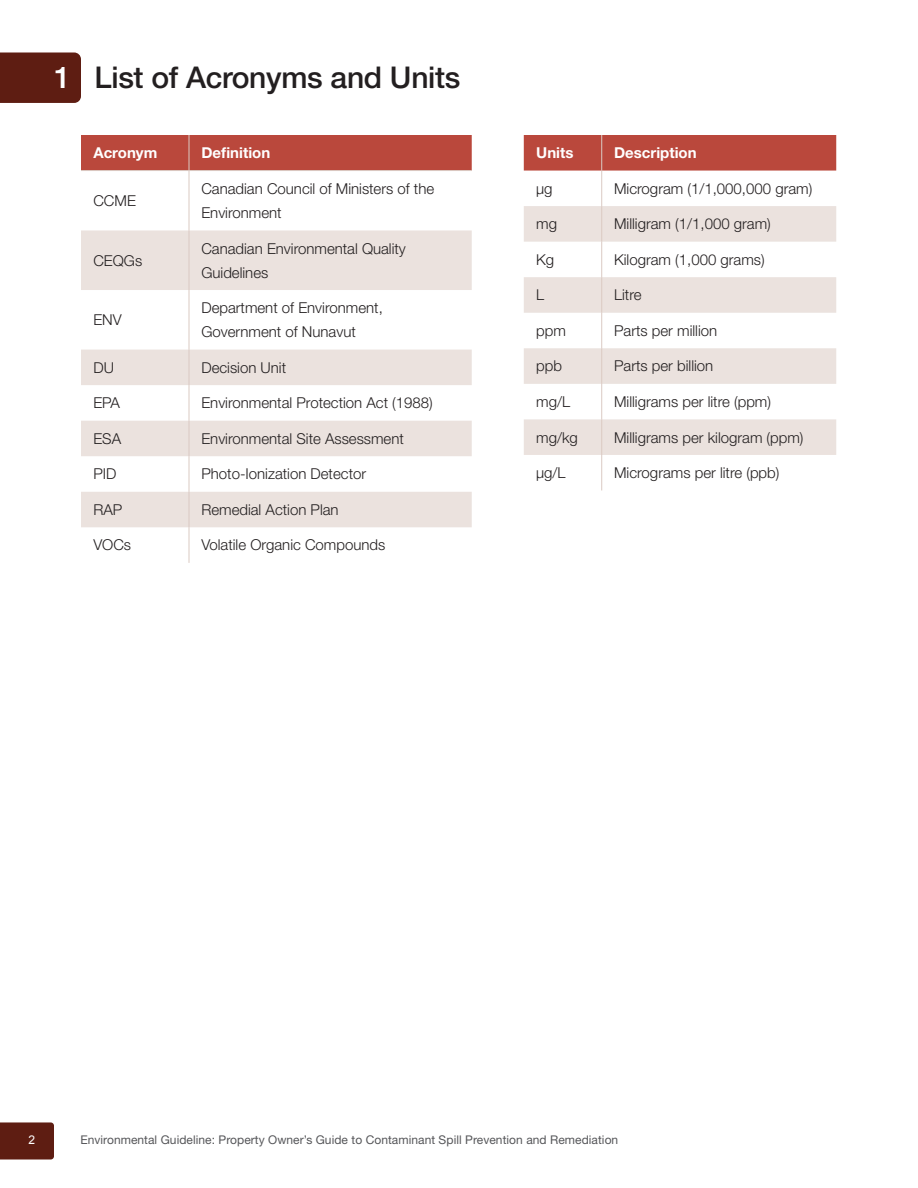
<style>
.page{position:relative;width:918px;height:1188px;background:#fff}
.page>*{position:absolute;margin:0;border:0;box-sizing:border-box;transform-origin:0 0}
.t1{font:500 30px "Helvetica Neue LT Std";letter-spacing:-.01em;color:#231f20}
.t2{font:300 15px/24px "Helvetica Neue LT Std";color:#231f20}
.t3{font:700 15px "Helvetica Neue LT Std";color:#fff}
.t4{font:12px "Helvetica Neue LT Std";letter-spacing:.005em;color:#555659}
.t5{font:12px "Arial";color:#fff}
.s1{color:#fff}
</style>
<div class="page">
<div style="left:0;top:1122px;width:54px;height:38px;background:#5e1d12"></div>
<div style="left:0;top:52px;width:81px;height:51px;background:#5e1d12"></div>
<div style="left:81px;top:135px;width:391px;height:35px;background:#ba483c"></div>
<div style="left:81px;top:230px;width:391px;height:60px;background:#ebe2de"></div>
<svg style="left:81px;top:350px;width:391px;height:177px;fill:#ebe2de"></svg>
<hr style="left:189px;top:171px;width:1px;height:59px;background:#dbcac3">
<hr style="left:189px;top:230px;width:1px;height:60px;background:#dbcac3">
<hr style="left:189px;top:290px;width:1px;height:60px;background:#dbcac3">
<hr style="left:189px;top:350px;width:1px;height:35px;background:#dbcac3">
<hr style="left:189px;top:385px;width:1px;height:36px;background:#dbcac3">
<hr style="left:189px;top:421px;width:1px;height:35px;background:#dbcac3">
<hr style="left:189px;top:456px;width:1px;height:36px;background:#dbcac3">
<hr style="left:189px;top:492px;width:1px;height:35px;background:#dbcac3">
<hr style="left:189px;top:527px;width:1px;height:36px;background:#dbcac3">
<hr style="left:189px;top:135px;width:1px;height:35px;background:#dbcac3">
<hr style="left:81px;top:170px;width:108px;height:1px;background:#dbcac3">
<hr style="left:189px;top:170px;width:283px;height:1px;background:#dbcac3">
<div style="left:524px;top:135px;width:312px;height:36px;background:#ba483c"></div>
<svg style="left:524px;top:206px;width:312px;height:249px;fill:#ebe2de"></svg>
<hr style="left:601px;top:171px;width:1px;height:35px;background:#dbcac3">
<hr style="left:601px;top:206px;width:1px;height:36px;background:#dbcac3">
<hr style="left:601px;top:242px;width:1px;height:35px;background:#dbcac3">
<hr style="left:601px;top:277px;width:1px;height:36px;background:#dbcac3">
<hr style="left:601px;top:313px;width:1px;height:35px;background:#dbcac3">
<hr style="left:601px;top:348px;width:1px;height:36px;background:#dbcac3">
<hr style="left:601px;top:384px;width:1px;height:35px;background:#dbcac3">
<hr style="left:601px;top:419px;width:1px;height:36px;background:#dbcac3">
<hr style="left:601px;top:455px;width:1px;height:35px;background:#dbcac3">
<hr style="left:601px;top:135px;width:1px;height:36px;background:#dbcac3">
<h1 class="t1" style="left:54px;top:60px;width:408px"><span class="s1">1</span> List of Acronyms and Units</h1>
<p class="t3" style="left:93px;top:144px;width:65px">Acronym</p>
<p class="t3" style="left:201px;top:144px;width:70px">Definition</p>
<p class="t2" style="left:93px;top:188px;width:44px">CCME</p>
<p class="t2" style="left:201px;top:176px;width:234px">Canadian Council of Ministers of the<br>Environment</p>
<p class="t2" style="left:93px;top:248px;width:50px">CEQGs</p>
<p class="t2" style="left:93px;top:308px;width:30px">ENV</p>
<p class="t2" style="left:201px;top:236px;width:206px">Canadian Environmental Quality<br>Guidelines</p>
<p class="t2" style="left:201px;top:296px;width:183px">Department of Environment,<br>Government of Nunavut</p>
<p class="t2" style="left:93px;top:355px;width:22px">DU</p>
<p class="t2" style="left:201px;top:355px;width:86px">Decision Unit</p>
<p class="t2" style="left:93px;top:391px;width:28px">EPA</p>
<p class="t2" style="left:201px;top:391px;width:233px">Environmental Protection Act (1988)</p>
<p class="t2" style="left:93px;top:426px;width:29px">ESA</p>
<p class="t2" style="left:201px;top:426px;width:204px">Environmental Site Assessment</p>
<p class="t2" style="left:93px;top:462px;width:25px">PID</p>
<p class="t2" style="left:201px;top:462px;width:166px">Photo-Ionization Detector</p>
<p class="t2" style="left:93px;top:497px;width:30px">RAP</p>
<p class="t2" style="left:201px;top:497px;width:139px">Remedial Action Plan</p>
<p class="t2" style="left:93px;top:533px;width:39px">VOCs</p>
<p class="t2" style="left:201px;top:533px;width:185px">Volatile Organic Compounds</p>
<p class="t3" style="left:536px;top:144px;width:39px">Units</p>
<p class="t3" style="left:614px;top:144px;width:84px">Description</p>
<p class="t2" style="left:536px;top:176px;width:18px">µg</p>
<p class="t2" style="left:614px;top:176px;width:200px">Microgram (1/1,000,000 gram)</p>
<p class="t2" style="left:536px;top:212px;width:22px">mg</p>
<p class="t2" style="left:614px;top:212px;width:158px">Milligram (1/1,000 gram)</p>
<p class="t2" style="left:536px;top:247px;width:20px">Kg</p>
<p class="t2" style="left:614px;top:247px;width:152px">Kilogram (1,000 grams)</p>
<p class="t2" style="left:536px;top:283px;width:10px">L</p>
<p class="t2" style="left:614px;top:283px;width:29px">Litre</p>
<p class="t2" style="left:536px;top:318px;width:31px">ppm</p>
<p class="t2" style="left:614px;top:318px;width:105px">Parts per million</p>
<p class="t2" style="left:536px;top:354px;width:27px">ppb</p>
<p class="t2" style="left:614px;top:354px;width:101px">Parts per billion</p>
<p class="t2" style="left:536px;top:389px;width:35px">mg/L</p>
<p class="t2" style="left:614px;top:389px;width:158px">Milligrams per litre (ppm)</p>
<p class="t2" style="left:536px;top:425px;width:43px">mg/kg</p>
<p class="t2" style="left:614px;top:425px;width:191px">Milligrams per kilogram (ppm)</p>
<p class="t2" style="left:536px;top:460px;width:31px">µg/L</p>
<p class="t2" style="left:614px;top:460px;width:167px">Micrograms per litre (ppb)</p>
<p class="t5" style="left:28px;top:1132px;width:8px">2</p>
<p class="t4" style="left:80px;top:1132px;width:539px">Environmental Guideline: Property Owner’s Guide to Contaminant Spill Prevention and Remediation</p>
</div>
